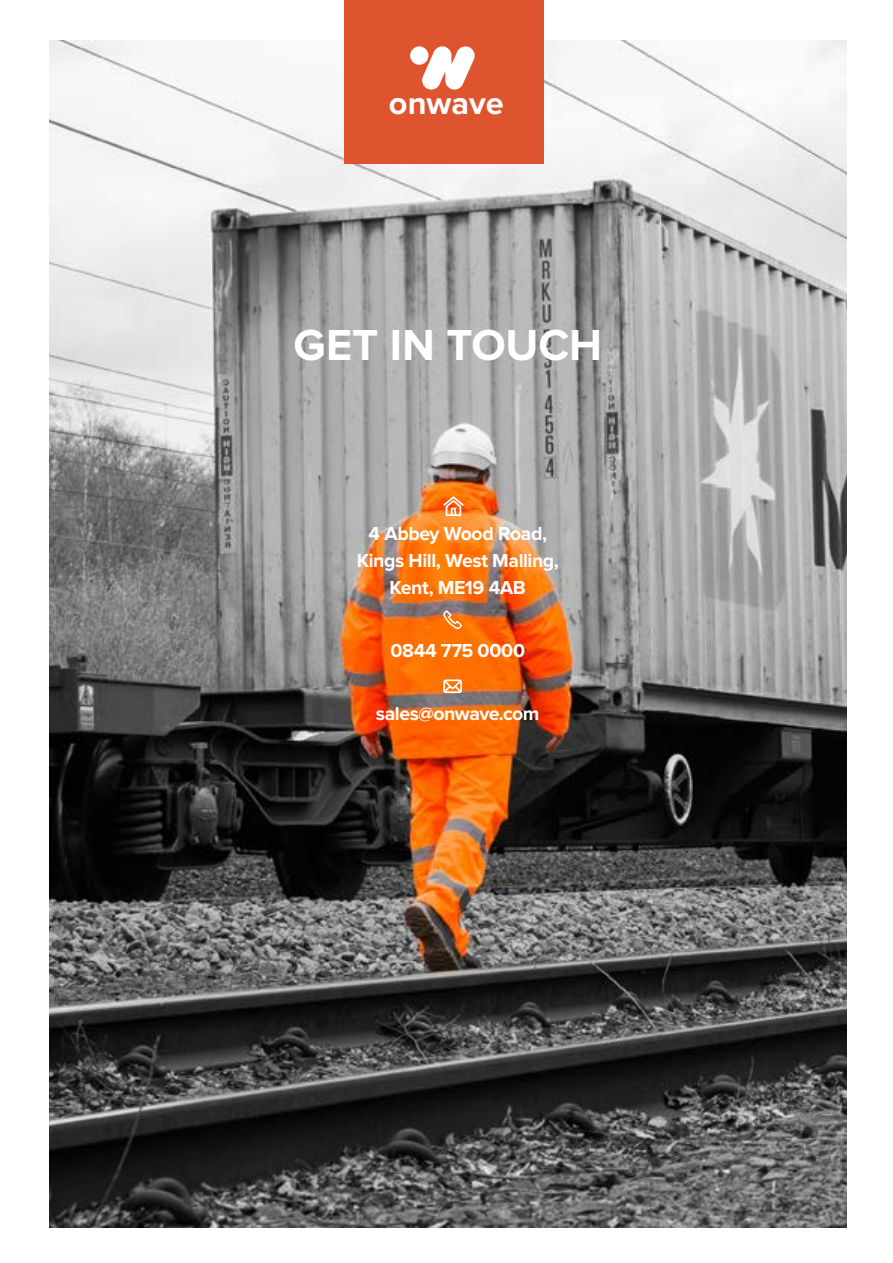
<style>
.page{position:relative;width:893px;height:1263px;background:#fff}
.page>*{position:absolute;margin:0;border:0;box-sizing:border-box;transform-origin:0 0}
.t1{font:700 45px "Proxima Nova";letter-spacing:-.005em;color:#fff}
.t2{font:700 32.55px "Proxima Nova";color:#fff}
.t3{font:700 19.5px/27px "Proxima Nova";letter-spacing:-.02em;color:#fff;text-align:center}
</style>
<div class="page">
<img style="left:49px;top:41px;width:797px;height:1187px">
<svg style="left:443px;top:610px;width:19px;height:19px"></svg>
<svg style="left:443px;top:679px;width:19px;height:14px"></svg>
<svg style="left:443px;top:496px;width:21px;height:20px"></svg>
<div style="left:344px;top:0;width:200px;height:164px;background:#dd542e"></div>
<div style="left:410px;top:46px;width:18px;height:19px;background:#fff;border-radius:50%"></div>
<svg style="left:421px;top:46px;width:54px;height:44px"></svg>
<h2 class="t2" style="left:389px;top:88px;width:116px">onwave</h2>
<h1 class="t1" style="left:294px;top:324px;width:310px">GET IN TOUCH</h1>
<p class="t3" style="left:357px;top:521px;width:204px">4 Abbey Wood Road,<br>Kings Hill, West Malling,<br>Kent, ME19 4AB</p>
<p class="t3" style="left:390px;top:638px;width:136px">0844 775 0000</p>
<p class="t3" style="left:376px;top:701px;width:165px">sales@onwave.com</p>
</div>
